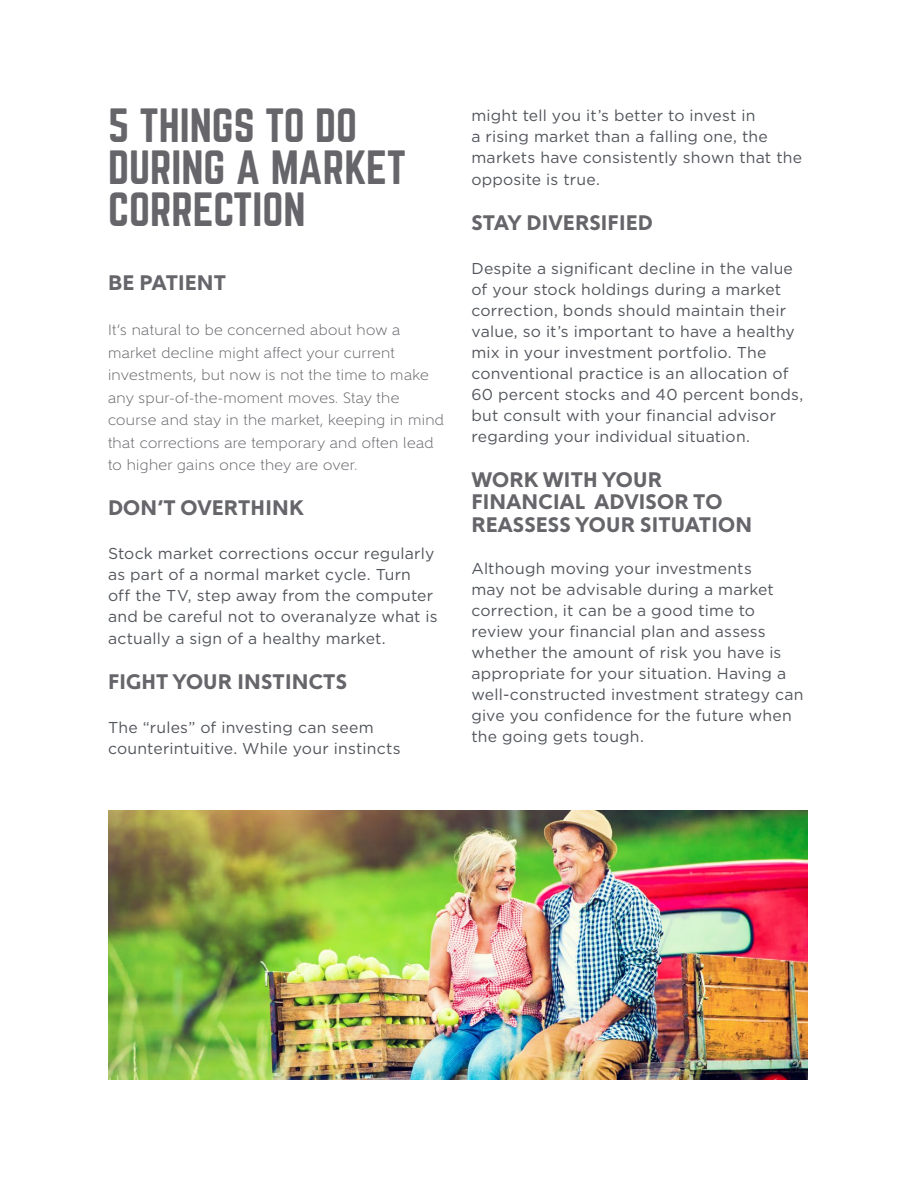
<style>
.page{position:relative;width:918px;height:1188px;background:#fff}
.page>*{position:absolute;margin:0;border:0;box-sizing:border-box;transform-origin:0 0}
.t1{font:42px/42px "Norwester";color:#65656a}
.t2{font:800 21px/22.5px "Gentleman 900";letter-spacing:.01em;color:#65656a}
.t3{font:15.75px/21px "Gotham";letter-spacing:.01em;color:#52555b}
.t4{font:300 15px/22.5px "Gentleman 400";letter-spacing:.025em;color:#65656a}
</style>
<div class="page">
<img style="left:109px;top:810px;width:699px;height:270px">
<h1 class="t1" style="left:108px;top:105px;width:300px">5 THINGS TO DO<br>DURING A MARKET<br>CORRECTION</h1>
<h2 class="t2" style="left:108px;top:271px;width:120px">BE PATIENT</h2>
<p class="t4" style="left:108px;top:319px;width:338px">It’s natural to be concerned about how a market decline might affect your current investments, but now is not the time to make any spur-of-the-moment moves. Stay the course and stay in the market, keeping in mind that corrections are temporary and often lead to higher gains once they are over.</p>
<h2 class="t2" style="left:108px;top:496px;width:197px">DON’T OVERTHINK</h2>
<p class="t3" style="left:108px;top:542px;width:331px">Stock market corrections occur regularly as part of a normal market cycle. Turn<br>off the TV, step away from the computer and be careful not to overanalyze what is</p>
<p class="t3" style="left:108px;top:628px;width:279px">actually a sign of a healthy market.</p>
<h2 class="t2" style="left:108px;top:670px;width:241px">FIGHT YOUR INSTINCTS</h2>
<p class="t3" style="left:108px;top:716px;width:294px">The “rules” of investing can seem counterintuitive. While your instincts</p>
<p class="t3" style="left:471px;top:104px;width:332px">might tell you it’s better to invest in<br>a rising market than a falling one, the markets have consistently shown that the</p>
<p class="t3" style="left:471px;top:169px;width:130px">opposite is true.</p>
<h2 class="t2" style="left:471px;top:211px;width:183px">STAY DIVERSIFIED</h2>
<p class="t3" style="left:471px;top:257px;width:334px">Despite a significant decline in the value of your stock holdings during a market correction, bonds should maintain their value, so it’s important to have a healthy mix in your investment portfolio. The conventional practice is an allocation of 60 percent stocks and 40 percent bonds, but consult with your financial advisor regarding your individual situation.</p>
<h2 class="t2" style="left:471px;top:468px;width:282px">WORK WITH YOUR<br>FINANCIAL ADVISOR TO<br>REASSESS YOUR SITUATION</h2>
<p class="t3" style="left:471px;top:557px;width:334px">Although moving your investments<br>may not be advisable during a market correction, it can be a good time to review your financial plan and assess whether the amount of risk you have is appropriate for your situation. Having a well-constructed investment strategy can give you confidence for the future when the going gets tough.</p>
</div>
